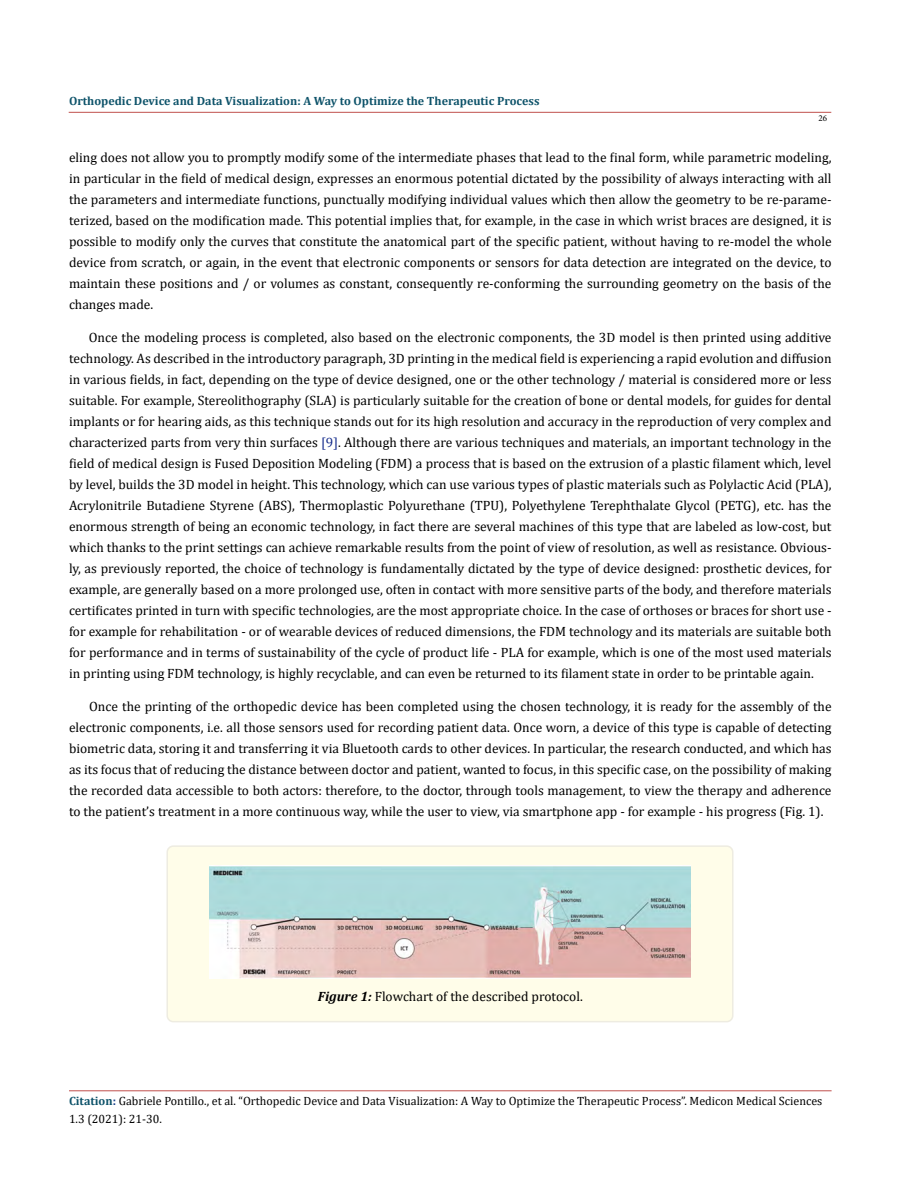
<style>
.page{position:relative;width:900px;height:1188px;background:#fff}
.page>*{position:absolute;margin:0;border:0;box-sizing:border-box;transform-origin:0 0}
.t1{font:13.5px/21px "Cambria";color:#000;text-align:justify}
.t2{font:12px/18px "Cambria";color:#000}
.t3{font:700 12px "Cambria";color:#0e536a}
.t4{font:9px "Minion Pro";color:#000}
.s1{color:#152c8c}
.s2{font-weight:700;font-style:italic}
.s3{font-weight:700;color:#0e536a}
.s4{font-weight:700;color:#173e88}
</style>
<div class="page">
<hr style="left:69px;top:1091px;width:763px;height:1px;background:#c0504d">
<hr style="left:69px;top:112px;width:762px;height:1px;background:#c0504d">
<div style="left:167px;top:846px;width:566px;height:176px;background:#fffde9;border-radius:6px"></div>
<div style="left:166px;top:845px;width:568px;height:177px;border:2px solid #eeece1;border-radius:6px"></div>
<img style="left:210px;top:865px;width:480px;height:114px">
<p class="t3" style="left:69px;top:92px;width:472px">Orthopedic Device and Data Visualization: A Way to Optimize the Therapeutic Process</p>
<p class="t4" style="left:818px;top:112px;width:10px">26</p>
<p class="t1" style="left:69px;top:147px;width:764px">eling does not allow you to promptly modify some of the intermediate phases that lead to the final form, while parametric modeling, in particular in the field of medical design, expresses an enormous potential dictated by the possibility of always interacting with all the parameters and intermediate functions, punctually modifying individual values which then allow the geometry to be re-parame&shy;terized, based on the modification made. This potential implies that, for example, in the case in which wrist braces are designed, it is possible to modify only the curves that constitute the anatomical part of the specific patient, without having to re-model the whole device from scratch, or again, in the event that electronic components or sensors for data detection are integrated on the device, to maintain these positions and / or volumes as constant, consequently re-conforming the surrounding geometry on the basis of the changes made.</p>
<p class="t1" style="left:69px;top:327px;width:764px;text-indent:20px">Once the modeling process is completed, also based on the electronic components, the 3D model is then printed using additive technology. As described in the introductory paragraph, 3D printing in the medical field is experiencing a rapid evolution and diffusion in various fields, in fact, depending on the type of device designed, one or the other technology / material is considered more or less suitable. For example, Stereolithography (SLA) is particularly suitable for the creation of bone or dental models, for guides for dental implants or for hearing aids, as this technique stands out for its high resolution and accuracy in the reproduction of very complex and characterized parts from very thin surfaces <span class="s1">[9]</span>. Although there are various techniques and materials, an important technology in the field of medical design is Fused Deposition Modeling (FDM) a process that is based on the extrusion of a plastic filament which, level by level, builds the 3D model in height. This technology, which can use various types of plastic materials such as Polylactic Acid (PLA), Acrylonitrile Butadiene Styrene (ABS), Thermoplastic Polyurethane (TPU), Polyethylene Terephthalate Glycol (PETG), etc. has the enormous strength of being an economic technology, in fact there are several machines of this type that are labeled as low-cost, but which thanks to the print settings can achieve remarkable results from the point of view of resolution, as well as resistance. Obvious&shy;ly, as previously reported, the choice of technology is fundamentally dictated by the type of device designed: prosthetic devices, for example, are generally based on a more prolonged use, often in contact with more sensitive parts of the body, and therefore materials certificates printed in turn with specific technologies, are the most appropriate choice. In the case of orthoses or braces for short use - for example for rehabilitation - or of wearable devices of reduced dimensions, the FDM technology and its materials are suitable both for performance and in terms of sustainability of the cycle of product life - PLA for example, which is one of the most used materials in printing using FDM technology, is highly recyclable, and can even be returned to its filament state in order to be printable again.</p>
<p class="t1" style="left:69px;top:696px;width:764px;text-indent:20px">Once the printing of the orthopedic device has been completed using the chosen technology, it is ready for the assembly of the electronic components, i.e. all those sensors used for recording patient data. Once worn, a device of this type is capable of detecting biometric data, storing it and transferring it via Bluetooth cards to other devices. In particular, the research conducted, and which has as its focus that of reducing the distance between doctor and patient, wanted to focus, in this specific case, on the possibility of making the recorded data accessible to both actors: therefore, to the doctor, through tools management, to view the therapy and adherence to the patient’s treatment in a more continuous way, while the user to view, via smartphone app - for example - his progress (Fig. 1).</p>
<p class="t1" style="left:318px;top:986px;width:266px"><span class="s2">Figure 1:</span> Flowchart of the described protocol.</p>
<p class="t2" style="left:69px;top:1092px;width:755px"><span class="s3">Citation</span><span class="s4">:</span> Gabriele Pontillo., et al. “Orthopedic Device and Data Visualization: A Way to Optimize the Therapeutic Process”. Medicon Medical Sciences<br>1.3 (2021): 21-30.</p>
</div>
